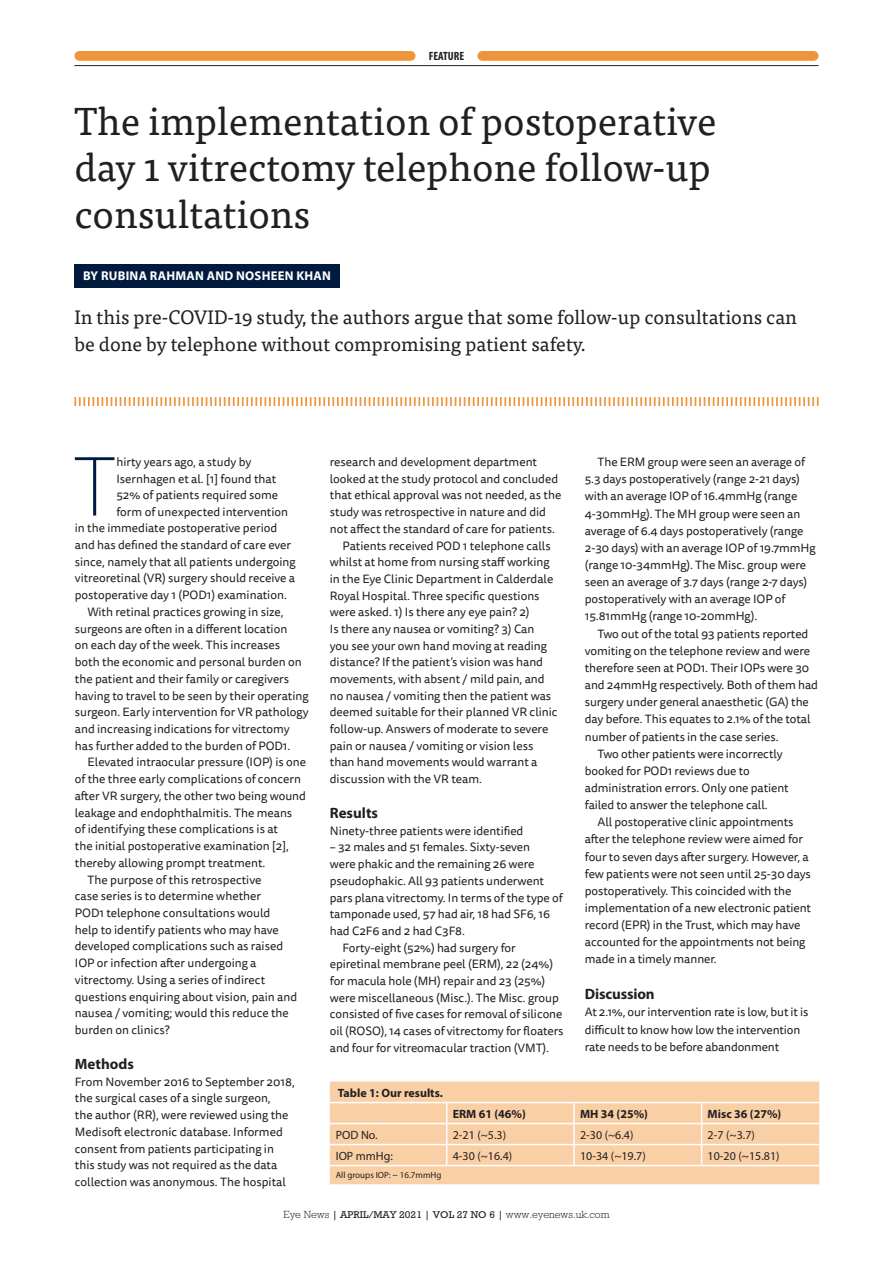
<style>
.page{position:relative;width:893px;height:1263px;background:#fff}
.page>*{position:absolute;margin:0;border:0;box-sizing:border-box;transform-origin:0 0}
.feature_body_drop_ca{font:300 expanded 79.65px "Europa SB";color:#001b3e}
.feature_Headline{font:39px/46.5px "Tisa Pro";color:#231f20}
.feature_Standfirst{font:19.5px/27px "Tisa Pro";color:#231f20}
.Feature_Subhead{font:700 15px "Myriad Pro";color:#231f20}
.feature_Author{font:700 12.75px "Myriad Pro";letter-spacing:.02em;color:#fff}
.feature_Body_Indent{font:12px/16.6px "Tisa Sans Pro";letter-spacing:-.005em;color:#231f20}
.feature_body_no_inde{font:12px/16.6px "Tisa Sans Pro";letter-spacing:-.005em;color:#231f20}
.feature_body_drop_ca-2{font:12px "Tisa Sans Pro";color:#231f20}
.feature_table_regula{font:12px "Myriad Pro";color:#231f20}
.feature_table_bold{font:700 12px "Myriad Pro";color:#231f20}
.feature_table_headin{font:700 12px "Myriad Pro";color:#231f20}
.t1{font:700 condensed 12px "Myriad Pro";color:#231f20}
.t2{font:300 10.5px "Rockwell";color:#231f20}
.feature_table_regula-2{font:9px "Myriad Pro";color:#231f20}
.s1{font-weight:400}
.s2{font-weight:400;font-size:10.05px}
</style>
<div class="page">
<div style="left:74px;top:264px;width:266px;height:24px;background:#001b3e"></div>
<svg style="left:74px;top:397px;width:745px;height:9px"></svg>
<svg style="left:330px;top:1081px;width:489px;height:103px;background:#f9d1a8"></svg>
<hr style="left:330px;top:1102px;width:117px;height:1px;background:#fff">
<hr style="left:447px;top:1102px;width:127px;height:1px;background:#fff">
<hr style="left:574px;top:1102px;width:128px;height:1px;background:#fff">
<hr style="left:573px;top:1103px;width:2px;height:20px;background:#fff">
<hr style="left:702px;top:1102px;width:117px;height:1px;background:#fff">
<hr style="left:330px;top:1123px;width:117px;height:1px;background:#fff">
<hr style="left:447px;top:1123px;width:127px;height:1px;background:#fff">
<hr style="left:574px;top:1123px;width:128px;height:1px;background:#fff">
<hr style="left:573px;top:1124px;width:2px;height:20px;background:#fff">
<hr style="left:702px;top:1123px;width:117px;height:1px;background:#fff">
<hr style="left:330px;top:1144px;width:117px;height:1px;background:#fff">
<hr style="left:447px;top:1144px;width:127px;height:1px;background:#fff">
<svg style="left:446px;top:1103px;width:1px;height:62px"></svg>
<hr style="left:574px;top:1144px;width:128px;height:1px;background:#fff">
<hr style="left:573px;top:1145px;width:2px;height:20px;background:#fff">
<hr style="left:702px;top:1144px;width:117px;height:1px;background:#fff">
<svg style="left:701px;top:1103px;width:1px;height:62px"></svg>
<hr style="left:330px;top:1165px;width:117px;height:1px;background:#fff">
<hr style="left:447px;top:1165px;width:127px;height:1px;background:#fff">
<hr style="left:574px;top:1165px;width:128px;height:1px;background:#fff">
<hr style="left:702px;top:1165px;width:117px;height:1px;background:#fff">
<hr style="left:74px;top:65px;width:745px;height:1px;background:#231f20">
<div style="left:79px;top:51px;width:332px;height:10px;background:#ef943a"></div>
<div style="left:482px;top:51px;width:332px;height:10px;background:#ef943a"></div>
<p class="t1" style="left:429px;top:49px;width:37px">FEATURE</p>
<p class="feature_Headline" style="left:74px;top:96px;width:643px">The implementation of postoperative day 1 vitrectomy telephone follow-up consultations</p>
<p class="feature_Author" style="left:83px;top:268px;width:249px">BY RUBINA RAHMAN AND NOSHEEN KHAN</p>
<p class="feature_Standfirst" style="left:74px;top:303px;width:724px">In this pre-COVID-19 study, the authors argue that some follow-up consultations can be done by telephone without compromising patient safety.</p>
<p class="feature_body_drop_ca" style="left:73px;top:441px;width:45px">T</p>
<p class="feature_body_drop_ca-2" style="left:116px;top:454px;width:136px">hirty years ago, a study by</p>
<p class="feature_body_drop_ca-2" style="left:116px;top:470px;width:161px">Isernhagen et al. [1] found that</p>
<p class="feature_body_drop_ca-2" style="left:116px;top:487px;width:163px">52% of patients required some</p>
<p class="feature_body_drop_ca-2" style="left:116px;top:503px;width:173px">form of unexpected intervention</p>
<p class="feature_body_drop_ca-2" style="left:75px;top:520px;width:204px">in the immediate postoperative period</p>
<p class="feature_body_drop_ca-2" style="left:75px;top:537px;width:218px">and has defined the standard of care ever</p>
<p class="feature_body_drop_ca-2" style="left:75px;top:553px;width:222px">since, namely that all patients undergoing</p>
<p class="feature_body_drop_ca-2" style="left:75px;top:570px;width:222px">vitreoretinal (VR) surgery should receive a</p>
<p class="feature_body_drop_ca-2" style="left:75px;top:587px;width:214px">postoperative day 1 (POD1) examination.</p>
<p class="feature_Body_Indent" style="left:75px;top:604px;width:235px;text-indent:13px">With retinal practices growing in size, surgeons are often in a different location<br>on each day of the week. This increases<br>both the economic and personal burden on the patient and their family or caregivers having to travel to be seen by their operating surgeon. Early intervention for VR pathology and increasing indications for vitrectomy has further added to the burden of POD1.</p>
<p class="feature_Body_Indent" style="left:75px;top:754px;width:233px;text-indent:13px">Elevated intraocular pressure (IOP) is one of the three early complications of concern after VR surgery, the other two being wound leakage and endophthalmitis. The means<br>of identifying these complications is at<br>the initial postoperative examination [2], thereby allowing prompt treatment.</p>
<p class="feature_Body_Indent" style="left:75px;top:871px;width:224px;text-indent:13px">The purpose of this retrospective<br>case series is to determine whether<br>POD1 telephone consultations would<br>help to identify patients who may have developed complications such as raised IOP or infection after undergoing a vitrectomy. Using a series of indirect questions enquiring about vision, pain and nausea / vomiting; would this reduce the burden on clinics?</p>
<p class="Feature_Subhead" style="left:75px;top:1054px;width:61px">Methods</p>
<p class="feature_body_no_inde" style="left:75px;top:1073px;width:222px">From November 2016 to September 2018, the surgical cases of a single surgeon,<br>the author (RR), were reviewed using the Medisoft electronic database. Informed consent from patients participating in this study was not required as the data collection was anonymous. The hospital</p>
<p class="feature_body_no_inde" style="left:330px;top:454px;width:233px">research and development department looked at the study protocol and concluded that ethical approval was not needed, as the study was retrospective in nature and did not affect the standard of care for patients.</p>
<p class="feature_Body_Indent" style="left:330px;top:537px;width:229px;text-indent:13px">Patients received POD 1 telephone calls whilst at home from nursing staff working in the Eye Clinic Department in Calderdale Royal Hospital. Three specific questions were asked. 1) Is there any eye pain? 2)<br>Is there any nausea or vomiting? 3) Can<br>you see your own hand moving at reading distance? If the patient’s vision was hand movements, with absent / mild pain, and no nausea / vomiting then the patient was deemed suitable for their planned VR clinic follow-up. Answers of moderate to severe pain or nausea / vomiting or vision less than hand movements would warrant a discussion with the VR team.</p>
<p class="Feature_Subhead" style="left:330px;top:803px;width:50px">Results</p>
<p class="feature_body_no_inde" style="left:330px;top:822px;width:195px">Ninety-three patients were identified</p>
<p class="feature_body_no_inde" style="left:330px;top:839px;width:234px">– 32 males and 51 females. Sixty-seven<br>were phakic and the remaining 26 were pseudophakic. All 93 patients underwent pars plana vitrectomy. In terms of the type of tamponade used, 57 had air, 18 had SF6, 16 had C2F6 and 2 had C3F8.</p>
<p class="feature_Body_Indent" style="left:330px;top:939px;width:235px;text-indent:13px">Forty-eight (52%) had surgery for epiretinal membrane peel (ERM), 22 (24%) for macula hole (MH) repair and 23 (25%) were miscellaneous (Misc.). The Misc. group consisted of five cases for removal of silicone oil (ROSO), 14 cases of vitrectomy for floaters and four for vitreomacular traction (VMT).</p>
<p class="feature_table_headin" style="left:338px;top:1085px;width:107px">Table 1: Our results.</p>
<p class="feature_Body_Indent" style="left:585px;top:454px;width:232px;line-height:17.1px;text-indent:13px">The ERM group were seen an average of 5.3 days postoperatively (range 2-21 days) with an average IOP of 16.4mmHg (range 4-30mmHg). The MH group were seen an average of 6.4 days postoperatively (range 2-30 days) with an average IOP of 19.7mmHg (range 10-34mmHg). The Misc. group were seen an average of 3.7 days (range 2-7 days) postoperatively with an average IOP of 15.81mmHg (range 10-20mmHg).</p>
<p class="feature_Body_Indent" style="left:585px;top:625px;width:235px;line-height:17.1px;text-indent:13px">Two out of the total 93 patients reported vomiting on the telephone review and were therefore seen at POD1. Their IOPs were 30 and 24mmHg respectively. Both of them had surgery under general anaesthetic (GA) the day before. This equates to 2.1% of the total number of patients in the case series.</p>
<p class="feature_Body_Indent" style="left:585px;top:745px;width:205px;line-height:17.1px;text-indent:13px">Two other patients were incorrectly booked for POD1 reviews due to administration errors. Only one patient failed to answer the telephone call.</p>
<p class="feature_Body_Indent" style="left:585px;top:814px;width:228px;line-height:17.1px;text-indent:13px">All postoperative clinic appointments after the telephone review were aimed for four to seven days after surgery. However, a few patients were not seen until 25-30 days postoperatively. This coincided with the implementation of a new electronic patient record (EPR) in the Trust, which may have accounted for the appointments not being made in a timely manner.</p>
<p class="Feature_Subhead" style="left:585px;top:984px;width:71px">Discussion</p>
<p class="feature_body_no_inde" style="left:585px;top:1004px;width:225px;line-height:17.1px">At 2.1%, our intervention rate is low, but it is difficult to know how low the intervention rate needs to be before abandonment</p>
<p class="feature_table_bold" style="left:453px;top:1106px;width:75px">ERM 61 (46%)</p>
<p class="feature_table_bold" style="left:580px;top:1106px;width:70px">MH 34 (25%)</p>
<p class="feature_table_bold" style="left:708px;top:1106px;width:75px">Misc 36 (27%)</p>
<p class="feature_table_regula" style="left:336px;top:1127px;width:43px">POD No.</p>
<p class="feature_table_regula" style="left:453px;top:1127px;width:55px">2-21 (~5.3)</p>
<p class="feature_table_regula" style="left:580px;top:1127px;width:55px">2-30 (~6.4)</p>
<p class="feature_table_regula" style="left:708px;top:1127px;width:49px">2-7 (~3.7)</p>
<p class="feature_table_regula" style="left:336px;top:1148px;width:59px">IOP mmHg:</p>
<p class="feature_table_regula" style="left:453px;top:1148px;width:61px">4-30 (~16.4)</p>
<p class="feature_table_regula" style="left:580px;top:1148px;width:67px">10-34 (~19.7)</p>
<p class="feature_table_regula" style="left:708px;top:1148px;width:73px">10-20 (~15.81)</p>
<p class="feature_table_regula-2" style="left:336px;top:1170px;width:107px">All groups IOP: ~ 16.7mmHg</p>
<p class="t2" style="left:283px;top:1208px;width:328px">Eye News <span class="s1">|</span> <span class="s2">APRIL/MAY 2021</span> <span class="s1">|</span> <span class="s2">VOL 27 NO 6</span> <span class="s1">|</span> www.eyenews.uk.com</p>
</div>
